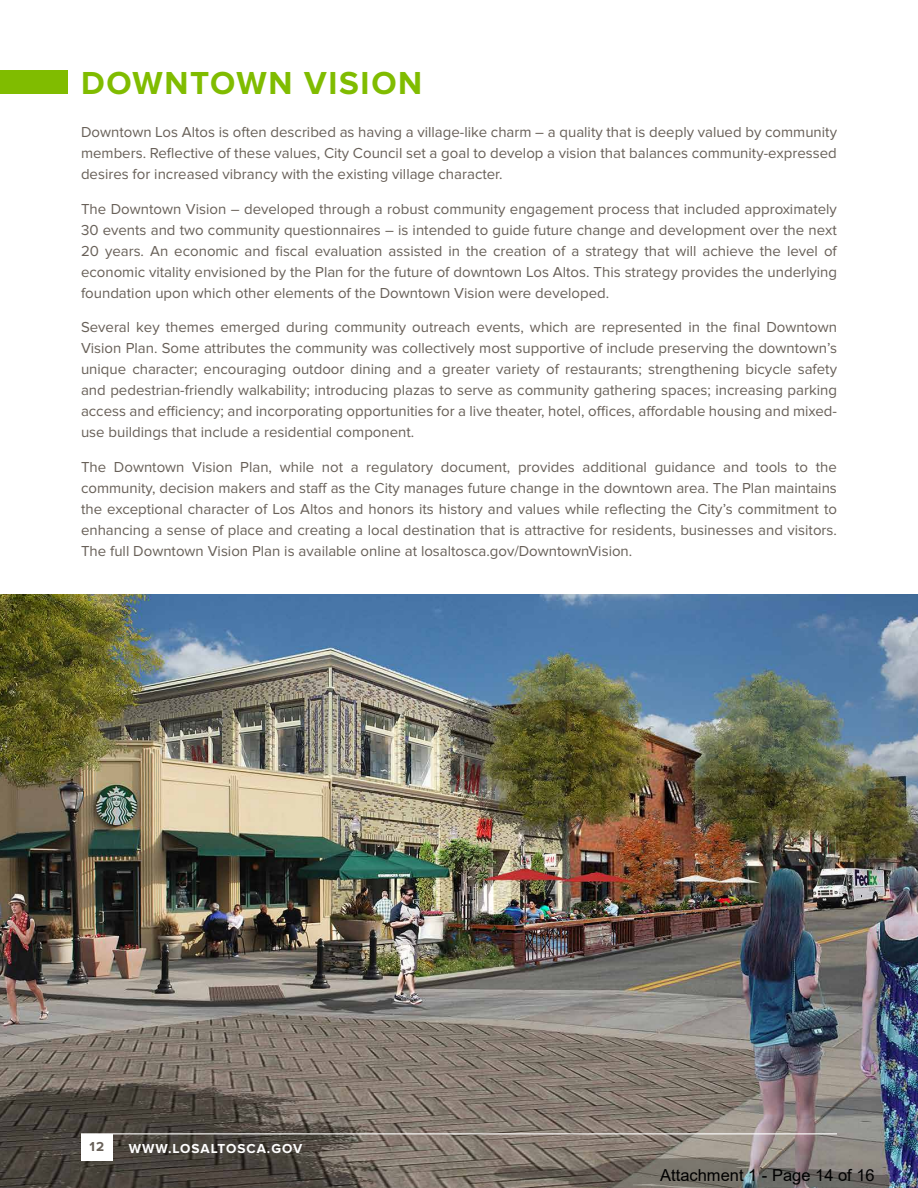
<style>
.page{position:relative;width:918px;height:1188px;background:#fff}
.page>*{position:absolute;margin:0;border:0;box-sizing:border-box;transform-origin:0 0}
.t1{font:700 33px "Proxima Nova";letter-spacing:.05em;color:#80bc00}
.t2{font:16.5px "Arial";color:#000}
.t3{font:15px/21px "Proxima Nova";color:#686058;text-align:justify}
.t4{font:700 13.5px "Proxima Nova";letter-spacing:.075em;color:#fff}
.t5{font:700 13.5px "Proxima Nova";color:#686058}
</style>
<div class="page">
<img style="left:0;top:594px;width:918px;height:594px">
<div style="left:0;top:71px;width:68px;height:23px;background:#80bc00"></div>
<div style="left:81px;top:1134px;width:32px;height:26px;background:#fff"></div>
<hr style="left:81px;top:1133px;width:756px;height:1px;background:#fff">
<h1 class="t1" style="left:81px;top:64px;width:343px">DOWNTOWN VISION</h1>
<p class="t3" style="left:81px;top:122px;width:758px">Downtown Los Altos is often described as having a village-like charm – a quality that is deeply valued by community members. Reflective of these values, City Council set a goal to develop a vision that balances community-expressed desires for increased vibrancy with the existing village character.</p>
<p class="t3" style="left:81px;top:198px;width:758px">The Downtown Vision – developed through a robust community engagement process that included approximately 30 events and two community questionnaires – is intended to guide future change and development over the next 20 years. An economic and fiscal evaluation assisted in the creation of a strategy that will achieve the level of economic vitality envisioned by the Plan for the future of downtown Los Altos. This strategy provides the underlying foundation upon which other elements of the Downtown Vision were developed.</p>
<p class="t3" style="left:81px;top:317px;width:758px">Several key themes emerged during community outreach events, which are represented in the final Downtown Vision Plan. Some attributes the community was collectively most supportive of include preserving the downtown’s unique character; encouraging outdoor dining and a greater variety of restaurants; strengthening bicycle safety and pedestrian-friendly walkability; introducing plazas to serve as community gathering spaces; increasing parking access and efficiency; and incorporating opportunities for a live theater, hotel, offices, affordable housing and mixed&shy;use buildings that include a residential component.</p>
<p class="t3" style="left:81px;top:456px;width:758px">The Downtown Vision Plan, while not a regulatory document, provides additional guidance and tools to the community, decision makers and staff as the City manages future change in the downtown area. The Plan maintains the exceptional character of Los Altos and honors its history and values while reflecting the City’s commitment to enhancing a sense of place and creating a local destination that is attractive for residents, businesses and visitors.<br>The full Downtown Vision Plan is available online at losaltosca.gov/DowntownVision.</p>
<p class="t5" style="left:90px;top:1139px;width:16px">12</p>
<p class="t4" style="left:129px;top:1141px;width:175px">WWW.LOSALTOSCA.GOV</p>
<p class="t2" style="left:660px;top:1164px;width:216px">Attachment 1 - Page 14 of 16</p>
</div>
